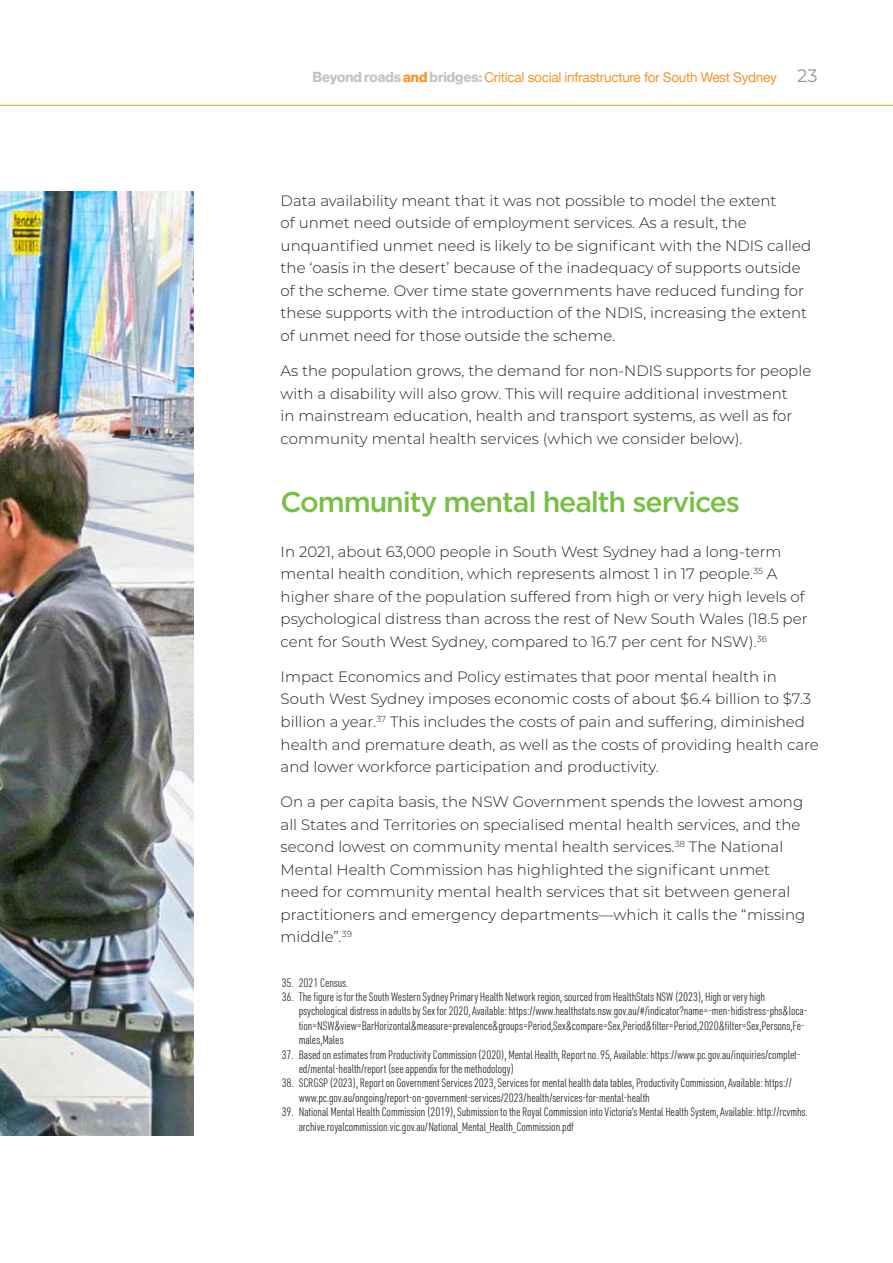
<style>
.page{position:relative;width:893px;height:1263px;background:#fff}
.page>*{position:absolute;margin:0;border:0;box-sizing:border-box;transform-origin:0 0}
.t1{font:500 28.5px "Gotham";letter-spacing:-.04em;color:#76c043}
.t2{font:300 15px/22.5px "Montserrat";color:#231f20}
.t3{font:13.5px "Helvetica Neue";letter-spacing:-.02em;color:#f79328}
.t4{font:300 12px/14.4px "URWDIN Cond";letter-spacing:-.01em;color:#231f20}
.s1{font-family:"N Haas Grotesk DS Pro 75 Bd";font-size:14.25px;color:#c4c4c5}
.s2{font-family:"N Haas Grotesk DS Pro 75 Bd";font-size:14.25px}
.s3{font-family:"Montserrat";font-size:18px;color:#93969a}
</style>
<div class="page">
<hr style="left:0;top:105px;width:893px;height:1px;background:#f79328">
<img style="left:0;top:191px;width:193px;height:944px">
<p class="t3" style="left:313px;top:68px;width:507px"><span class="s1">Beyond roads</span> <span class="s2">and</span> <span class="s1">bridges:</span> Critical social infrastructure for South West Sydney <span class="s3">23</span></p>
<p class="t2" style="left:281px;top:189px;width:532px">Data availability meant that it was not possible to model the extent<br>of unmet need outside of employment services. As a result, the unquantified unmet need is likely to be significant with the NDIS called the ‘oasis in the desert’ because of the inadequacy of supports outside of the scheme. Over time state governments have reduced funding for these supports with the introduction of the NDIS, increasing the extent of unmet need for those outside the scheme.</p>
<p class="t2" style="left:281px;top:359px;width:532px">As the population grows, the demand for non-NDIS supports for people with a disability will also grow. This will require additional investment<br>in mainstream education, health and transport systems, as well as for community mental health services (which we consider below).</p>
<p class="t1" style="left:281px;top:483px;width:461px">Community mental health services</p>
<p class="t2" style="left:281px;top:540px;width:528px">In 2021, about 63,000 people in South West Sydney had a long-term mental health condition, which represents almost 1 in 17 people.<sup>35</sup> A higher share of the population suffered from high or very high levels of psychological distress than across the rest of New South Wales (18.5 per cent for South West Sydney, compared to 16.7 per cent for NSW).<sup>36</sup></p>
<p class="t2" style="left:281px;top:665px;width:540px">Impact Economics and Policy estimates that poor mental health in South West Sydney imposes economic costs of about $6.4 billion to $7.3 billion a year.<sup>37</sup> This includes the costs of pain and suffering, diminished health and premature death, as well as the costs of providing health care and lower workforce participation and productivity.</p>
<p class="t2" style="left:281px;top:790px;width:526px">On a per capita basis, the NSW Government spends the lowest among all States and Territories on specialised mental health services, and the second lowest on community mental health services.<sup>38</sup> The National Mental Health Commission has highlighted the significant unmet need for community mental health services that sit between general practitioners and emergency departments—which it calls the “missing middle”.<sup>39</sup></p>
<p class="t4" style="left:282px;top:975px;width:68px">35. 2021 Census.</p>
<p class="t4" style="left:299px;top:989px;width:510px;text-indent:-17px">36. The figure is for the South Western Sydney Primary Health Network region, sourced from HealthStats NSW (2023), High or very high psychological distress in adults by Sex for 2020, Available: https://www.healthstats.nsw.gov.au/#/indicator?name=-men-hidistress-phs&amp;loca&shy;tion=NSW&amp;view=BarHorizontal&amp;measure=prevalence&amp;groups=Period,Sex&amp;compare=Sex,Period&amp;filter=Period,2020&amp;filter=Sex,Persons,Fe&shy;males,Males</p>
<p class="t4" style="left:299px;top:1047px;width:503px;text-indent:-17px">37. Based on estimates from Productivity Commission (2020), Mental Health, Report no. 95, Available: https://www.pc.gov.au/inquiries/complet&shy;ed/mental-health/report (see appendix for the methodology)</p>
<p class="t4" style="left:299px;top:1076px;width:495px;text-indent:-17px">38. SCRGSP (2023), Report on Government Services 2023, Services for mental health data tables, Productivity Commission, Available: https:// www.pc.gov.au/ongoing/report-on-government-services/2023/health/services-for-mental-health</p>
<p class="t4" style="left:299px;top:1104px;width:510px;text-indent:-17px">39. National Mental Health Commission (2019), Submission to the Royal Commission into Victoria’s Mental Health System, Available: http://rcvmhs. archive.royalcommission.vic.gov.au/National_Mental_Health_Commission.pdf</p>
</div>
